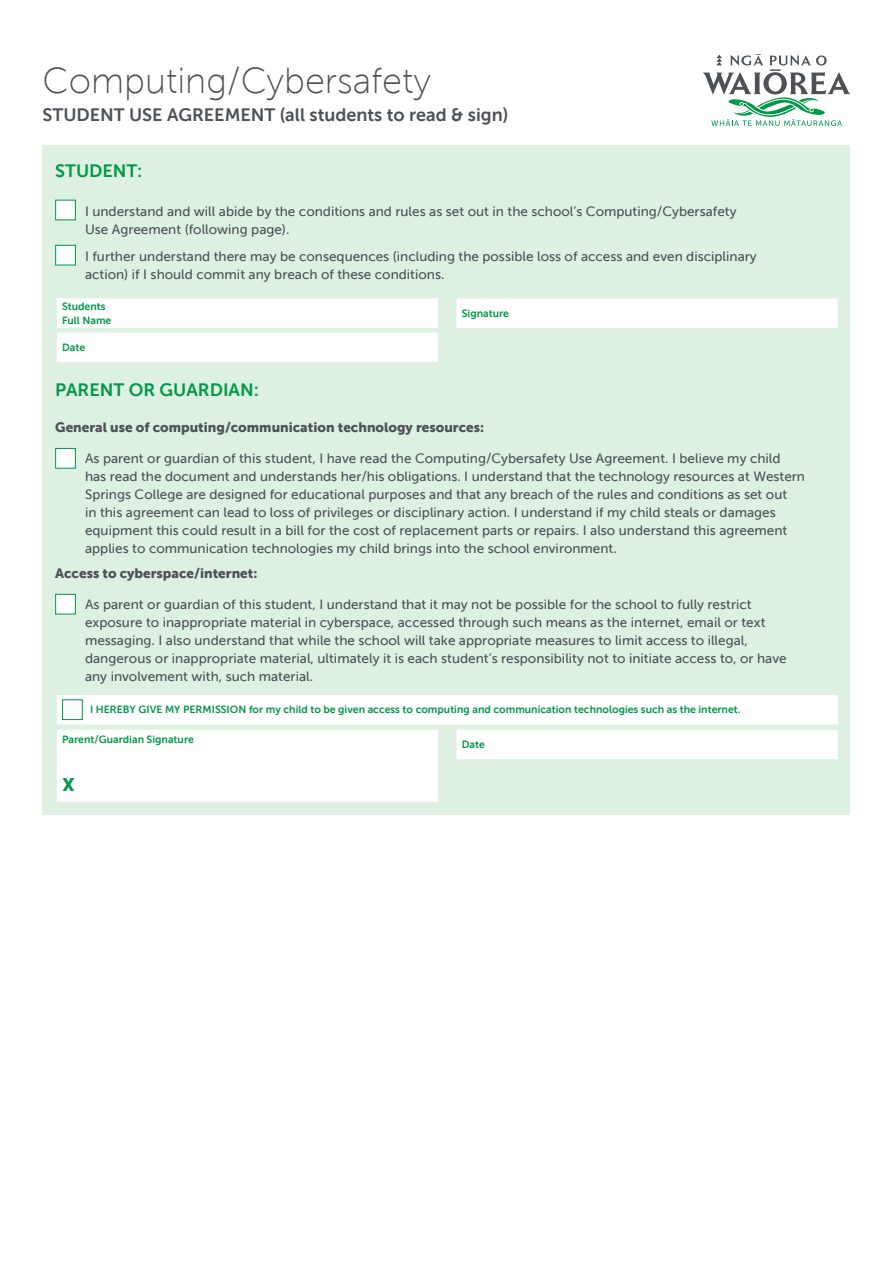
<style>
.page{position:relative;width:893px;height:1263px;background:#fff}
.page>*{position:absolute;margin:0;border:0;box-sizing:border-box;transform-origin:0 0}
.t1{font:36px "Museo Sans 100";color:#4d5156}
.t2{font:18px "Museo Sans 700";color:#4d5156}
.t3{font:18px "Museo Sans 700";color:#009847}
.t4{font:18px "Museo Sans 900";color:#009847}
.t5{font:13.5px/18px "Museo Sans 500";color:#4d5156}
.t6{font:13.5px "Museo Sans 900";color:#4d5156}
.t7{font:10.5px "Museo Sans 700";color:#009847}
</style>
<div class="page">
<div style="left:43px;top:145px;width:807px;height:670px;background:#ddf0e2"></div>
<div style="left:57px;top:298px;width:381px;height:64px;background:#fff"></div>
<hr style="left:57px;top:328px;width:381px;height:4px;background:#ddf0e2">
<div style="left:456px;top:296px;width:382px;height:34px;background:#fff"></div>
<hr style="left:455px;top:294px;width:384px;height:4px;background:#ddf0e2">
<hr style="left:455px;top:328px;width:384px;height:4px;background:#ddf0e2">
<div style="left:56px;top:693px;width:783px;height:34px;background:#fff"></div>
<hr style="left:55px;top:695px;width:2px;height:29px;background:#ddf0e2">
<svg style="left:838px;top:695px;width:1px;height:29px"></svg>
<div style="left:55px;top:690px;width:784px;height:5px;background:#ddf0e2"></div>
<div style="left:55px;top:724px;width:784px;height:5px;background:#ddf0e2"></div>
<div style="left:62px;top:699px;width:21px;height:21px;background:#fff;border:1px solid #009847"></div>
<div style="left:55px;top:448px;width:21px;height:21px;background:#fff;border:1px solid #009847"></div>
<div style="left:55px;top:594px;width:21px;height:20px;background:#fff;border:1px solid #009847"></div>
<div style="left:55px;top:200px;width:21px;height:20px;background:#fff;border:1px solid #009847"></div>
<div style="left:55px;top:245px;width:21px;height:20px;background:#fff;border:1px solid #009847"></div>
<div style="left:56px;top:727px;width:383px;height:77px;background:#fff"></div>
<hr style="left:55px;top:730px;width:2px;height:72px;background:#ddf0e2">
<hr style="left:438px;top:730px;width:1px;height:72px;background:#ddf0e2">
<div style="left:55px;top:725px;width:384px;height:5px;background:#ddf0e2"></div>
<hr style="left:55px;top:802px;width:384px;height:4px;background:#ddf0e2">
<div style="left:456px;top:727px;width:382px;height:34px;background:#fff"></div>
<div style="left:455px;top:725px;width:384px;height:5px;background:#ddf0e2"></div>
<div style="left:455px;top:759px;width:384px;height:5px;background:#ddf0e2"></div>
<svg style="left:703px;top:54px;width:147px;height:72px"></svg>
<p class="t1" style="left:43px;top:62px;width:390px">Computing/Cybersafety</p>
<p class="t2" style="left:43px;top:104px;width:467px">STUDENT USE AGREEMENT (all students to read &amp; sign)</p>
<p class="t3" style="left:55px;top:161px;width:89px">STUDENT:</p>
<p class="t5" style="left:85px;top:202px;width:653px">I understand and will abide by the conditions and rules as set out in the school’s Computing/Cybersafety<br>Use Agreement (following page).</p>
<p class="t5" style="left:85px;top:248px;width:673px">I further understand there may be consequences (including the possible loss of access and even disciplinary action) if I should commit any breach of these conditions.</p>
<p class="t7" style="left:62px;top:301px;width:45px">Students</p>
<p class="t7" style="left:62px;top:314px;width:51px">Full Name</p>
<p class="t7" style="left:62px;top:341px;width:25px">Date</p>
<p class="t3" style="left:55px;top:380px;width:205px">PARENT OR GUARDIAN:</p>
<p class="t7" style="left:462px;top:307px;width:49px">Signature</p>
<p class="t6" style="left:55px;top:420px;width:430px">General use of computing/communication technology resources:</p>
<p class="t5" style="left:85px;top:449px;width:721px">As parent or guardian of this student, I have read the Computing/Cybersafety Use Agreement. I believe my child has read the document and understands her/his obligations. I understand that the technology resources at Western Springs College are designed for educational purposes and that any breach of the rules and conditions as set out<br>in this agreement can lead to loss of privileges or disciplinary action. I understand if my child steals or damages equipment this could result in a bill for the cost of replacement parts or repairs. I also understand this agreement applies to communication technologies my child brings into the school environment.</p>
<p class="t6" style="left:55px;top:566px;width:204px">Access to cyberspace/internet:</p>
<p class="t5" style="left:85px;top:595px;width:703px">As parent or guardian of this student, I understand that it may not be possible for the school to fully restrict exposure to inappropriate material in cyberspace, accessed through such means as the internet, email or text messaging. I also understand that while the school will take appropriate measures to limit access to illegal, dangerous or inappropriate material, ultimately it is each student’s responsibility not to initiate access to, or have any involvement with, such material.</p>
<p class="t7" style="left:90px;top:704px;width:652px">I HEREBY GIVE MY PERMISSION for my child to be given access to computing and communication technologies such as the internet.</p>
<p class="t7" style="left:62px;top:734px;width:133px">Parent/Guardian Signature</p>
<p class="t7" style="left:462px;top:739px;width:25px">Date</p>
<p class="t4" style="left:63px;top:774px;width:14px">X</p>
</div>
